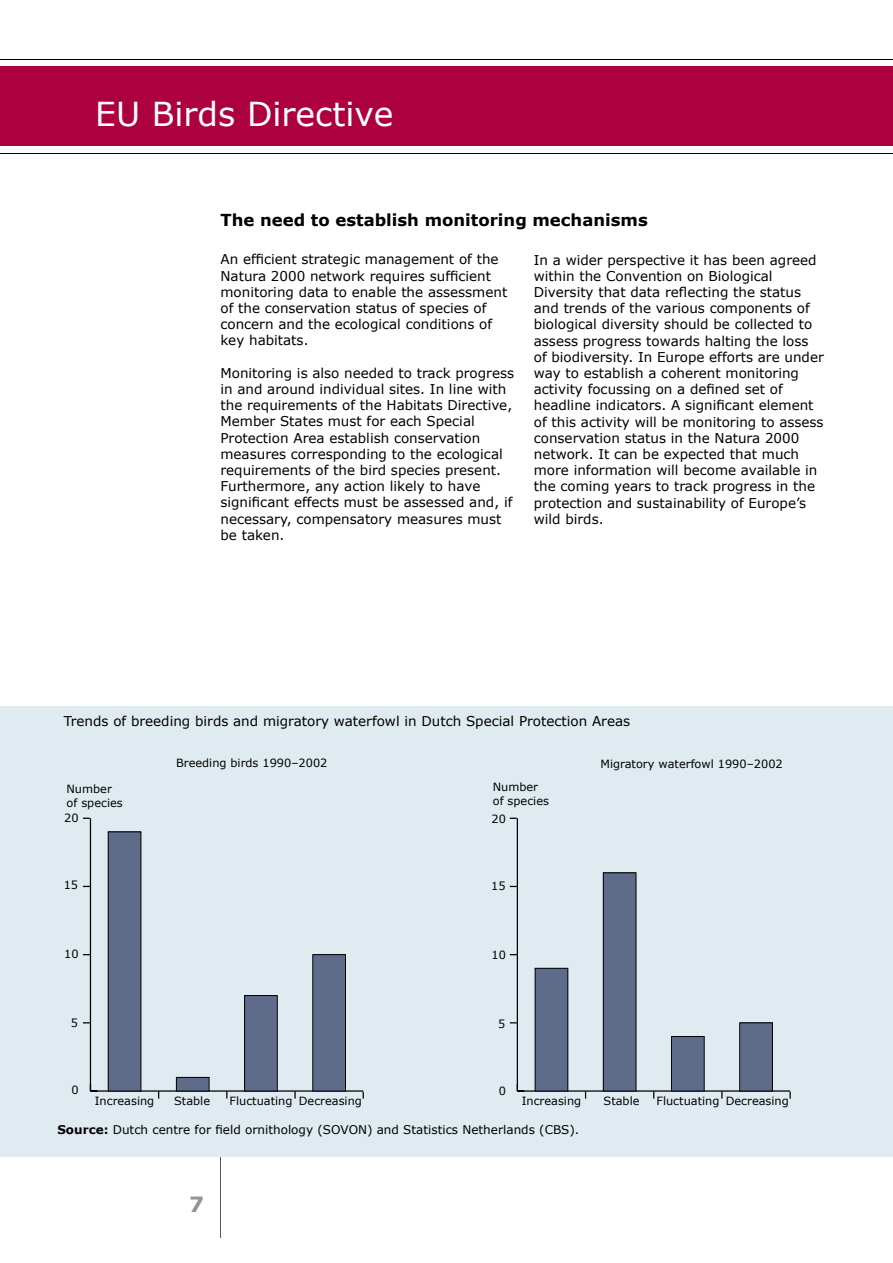
<style>
.page{position:relative;width:893px;height:1263px;background:#fff}
.page>*{position:absolute;margin:0;border:0;box-sizing:border-box;transform-origin:0 0}
.t1{font:33px "Verdana";color:#fff}
.t2{font:700 21px "Verdana";color:#939393}
.t3{font:700 16.5px "Verdana";color:#000}
.t4{font:13.5px/16.2px "Verdana";color:#000}
.t5{font:12px "Verdana";color:#000}
.t6{font:11.4px/13.8px "Verdana";color:#000}
.s1{font-weight:700}
</style>
<div class="page">
<hr style="left:0;top:1157px;width:893px;height:1px;background:#565656">
<hr style="left:220px;top:1157px;width:1px;height:81px;background:#565656">
<div style="left:0;top:706px;width:893px;height:451px;background:#e0ebf1"></div>
<hr style="left:0;top:153px;width:893px;height:1px;background:#000">
<hr style="left:0;top:60px;width:893px;height:1px;background:#000">
<div style="left:0;top:67px;width:893px;height:79px;background:#ac003f"></div>
<hr style="left:90px;top:1090px;width:273px;height:2px;background:#000">
<svg style="left:294px;top:1092px;width:2px;height:6px"></svg>
<hr style="left:90px;top:818px;width:1px;height:273px;background:#000">
<div style="left:108px;top:832px;width:33px;height:259px;background:#5e6c8a"></div>
<div style="left:108px;top:831px;width:33px;height:260px;border:1px solid #000"></div>
<div style="left:176px;top:1077px;width:33px;height:14px;background:#5e6c8a"></div>
<div style="left:176px;top:1077px;width:33px;height:14px;border:1px solid #000"></div>
<div style="left:245px;top:995px;width:32px;height:96px;background:#5e6c8a"></div>
<div style="left:244px;top:995px;width:34px;height:96px;border:1px solid #000"></div>
<div style="left:313px;top:955px;width:32px;height:136px;background:#5e6c8a"></div>
<div style="left:312px;top:954px;width:34px;height:137px;border:1px solid #000"></div>
<hr style="left:517px;top:1090px;width:273px;height:2px;background:#000">
<svg style="left:721px;top:1092px;width:2px;height:6px"></svg>
<svg style="left:789px;top:1092px;width:2px;height:6px"></svg>
<hr style="left:517px;top:818px;width:1px;height:273px;background:#000">
<div style="left:535px;top:968px;width:33px;height:123px;background:#5e6c8a"></div>
<div style="left:535px;top:968px;width:33px;height:123px;border:1px solid #000"></div>
<div style="left:603px;top:873px;width:33px;height:218px;background:#5e6c8a"></div>
<div style="left:603px;top:872px;width:33px;height:219px;border:1px solid #000"></div>
<div style="left:671px;top:1036px;width:33px;height:55px;background:#5e6c8a"></div>
<div style="left:671px;top:1036px;width:33px;height:55px;border:1px solid #000"></div>
<div style="left:740px;top:1023px;width:32px;height:68px;background:#5e6c8a"></div>
<div style="left:739px;top:1022px;width:34px;height:69px;border:1px solid #000"></div>
<h1 class="t1" style="left:95px;top:93px;width:300px">EU Birds Directive</h1>
<p class="t3" style="left:220px;top:209px;width:429px">The need to establish monitoring mechanisms</p>
<p class="t4" style="left:220px;top:251px;width:288px">An efficient strategic management of the Natura 2000 network requires sufficient monitoring data to enable the assessment of the conservation status of species of concern and the ecological conditions of key habitats.</p>
<p class="t4" style="left:220px;top:364px;width:295px">Monitoring is also needed to track progress in and around individual sites. In line with the requirements of the Habitats Directive, Member States must for each Special Protection Area establish conservation measures corresponding to the ecological requirements of the bird species present.<br>Furthermore, any action likely to have significant effects must be assessed and, if necessary, compensatory measures must be taken.</p>
<p class="t4" style="left:534px;top:251px;width:292px">In a wider perspective it has been agreed within the Convention on Biological Diversity that data reflecting the status and trends of the various components of biological diversity should be collected to assess progress towards halting the loss of biodiversity. In Europe efforts are under way to establish a coherent monitoring activity focussing on a defined set of headline indicators. A significant element of this activity will be monitoring to assess conservation status in the Natura 2000 network. It can be expected that much more information will become available in the coming years to track progress in the protection and sustainability of Europe’s wild birds.</p>
<p class="t4" style="left:64px;top:713px;width:568px">Trends of breeding birds and migratory waterfowl in Dutch Special Protection Areas</p>
<p class="t6" style="left:176px;top:756px;width:153px">Breeding birds 1990–2002</p>
<p class="t6" style="left:67px;top:782px;width:58px">Number of species</p>
<p class="t6" style="left:493px;top:780px;width:58px">Number of species</p>
<p class="t6" style="left:64px;top:811px;width:16px">20</p>
<p class="t6" style="left:491px;top:812px;width:16px">20</p>
<p class="t6" style="left:64px;top:878px;width:16px">15</p>
<p class="t6" style="left:491px;top:878px;width:16px">15</p>
<p class="t6" style="left:64px;top:946px;width:16px">10</p>
<p class="t6" style="left:491px;top:947px;width:16px">10</p>
<p class="t6" style="left:71px;top:1016px;width:9px">5</p>
<p class="t6" style="left:498px;top:1017px;width:9px">5</p>
<p class="t6" style="left:600px;top:756px;width:184px">Migratory waterfowl 1990–2002</p>
<p class="t6" style="left:71px;top:1083px;width:9px">0</p>
<p class="t6" style="left:499px;top:1084px;width:9px">0</p>
<p class="t6" style="left:95px;top:1094px;width:61px">Increasing</p>
<p class="t6" style="left:174px;top:1093px;width:37px">Stable</p>
<p class="t6" style="left:230px;top:1094px;width:134px">Fluctuating Decreasing</p>
<p class="t6" style="left:522px;top:1094px;width:61px">Increasing</p>
<p class="t6" style="left:604px;top:1094px;width:37px">Stable</p>
<p class="t6" style="left:656px;top:1093px;width:134px">Fluctuating Decreasing</p>
<p class="t5" style="left:57px;top:1121px;width:523px"><span class="s1">Source:</span> Dutch centre for field ornithology (SOVON) and Statistics Netherlands (CBS).</p>
<h2 class="t2" style="left:189px;top:1191px;width:16px">7</h2>
</div>
